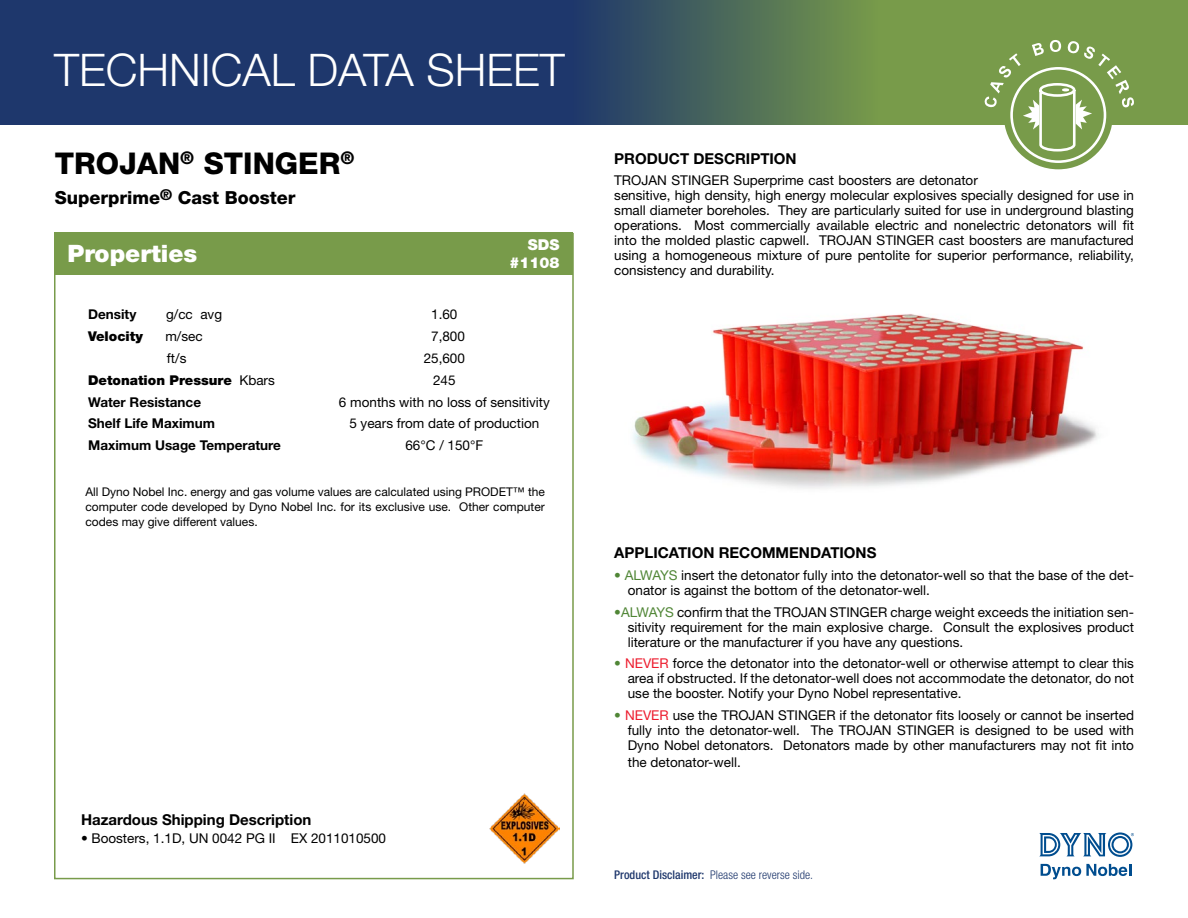
<style>
.page{position:relative;width:1188px;height:918px;background:#fff}
.page>*{position:absolute;margin:0;border:0;box-sizing:border-box;transform-origin:0 0}
.t1{font:300 45px "Helvetica Neue LT Std";color:#fff}
.t2{font:800 30px "Helvetica Neue LT Std";color:#000}
.t3{font:900 24px "Helvetica Neue LT Std";color:#fff}
.t4{font:800 18px "Helvetica Neue LT Std";color:#000}
.t5{font:700 15px "Helvetica Neue LT Std";color:#000}
.t6{font:900 15px/18px "Helvetica Neue LT Std";color:#fff;text-align:right}
.t7{font:13.5px/15px "Helvetica Neue LT Std";color:#000}
.t8{font:700 13.5px "Helvetica Neue LT Std";color:#000}
.t9{font:900 13.5px "Helvetica Neue LT Std";color:#000}
.t10{font:12px/15px "Helvetica Neue LT Std";color:#000;text-align:justify}
.t11{font:300 condensed 12px "Helvetica Neue LT Std";color:#1e376c}
.s1{font-weight:400}
.s2{color:#508636}
.s3{color:#ed1c2e}
.s4{font-weight:500}
</style>
<div class="page">
<svg style="left:1039px;top:832px;width:95px;height:25px"></svg>
<svg style="left:1041px;top:864px;width:90px;height:15px"></svg>
<div style="left:0;top:0;width:1188px;height:124px;background:#1e376c"></div>
<svg style="left:606px;top:0;width:582px;height:124px;background:#618152"></svg>
<svg style="left:984px;top:40px;width:150px;height:129px"></svg>
<div style="left:54px;top:233px;width:519px;height:42px;background:#789b4a"></div>
<img style="left:489px;top:794px;width:71px;height:70px">
<img style="left:633px;top:314px;width:466px;height:175px">
<h1 class="t1" style="left:54px;top:43px;width:512px">TECHNICAL DATA SHEET</h1>
<h2 class="t2" style="left:55px;top:146px;width:301px">TROJAN<sup>®</sup> STINGER<sup>®</sup></h2>
<h3 class="t4" style="left:55px;top:187px;width:242px">Superprime<sup>®</sup> Cast Booster</h3>
<h3 class="t3" style="left:68px;top:240px;width:131px">Properties</h3>
<p class="t6" style="left:509px;top:236px;width:52px">SDS #1108</p>
<p class="t8" style="left:88px;top:306px;width:50px">Density</p>
<p class="t7" style="left:166px;top:307px;width:57px">g/cc avg</p>
<p class="t7" style="left:431px;top:307px;width:28px">1.60</p>
<p class="t9" style="left:88px;top:328px;width:56px">Velocity</p>
<p class="t7" style="left:165px;top:325px;width:39px;line-height:22.5px">m/sec ft/s</p>
<p class="t7" style="left:424px;top:325px;width:43px;line-height:22.5px;text-align:center">7,800<br>25,600</p>
<p class="t9" style="left:88px;top:372px;width:188px">Detonation Pressure <span class="s1">Kbars</span></p>
<p class="t7" style="left:433px;top:373px;width:24px">245</p>
<p class="t8" style="left:88px;top:393px;width:114px">Water Resistance</p>
<p class="t7" style="left:339px;top:394px;width:212px">6 months with no loss of sensitivity</p>
<p class="t8" style="left:88px;top:415px;width:128px">Shelf Life Maximum</p>
<p class="t7" style="left:349px;top:416px;width:192px">5 years from date of production</p>
<p class="t8" style="left:88px;top:437px;width:194px">Maximum Usage Temperature</p>
<p class="t7" style="left:405px;top:437px;width:79px">66°C / 150°F</p>
<p class="t10" style="left:85px;top:484px;width:461px">All Dyno Nobel Inc. energy and gas volume values are calculated using PRODET™ the computer code developed by Dyno Nobel Inc. for its exclusive use. Other computer codes may give different values.</p>
<p class="t5" style="left:81px;top:811px;width:232px">Hazardous Shipping Description</p>
<p class="t7" style="left:81px;top:831px;width:307px">• Boosters, 1.1D, UN 0042 PG II EX 2011010500</p>
<p class="t5" style="left:614px;top:149px;width:184px">PRODUCT DESCRIPTION</p>
<p class="t7" style="left:614px;top:173px;width:521px">TROJAN STINGER Superprime cast boosters are detonator<br>sensitive, high density, high energy molecular explosives specially designed for use in small diameter boreholes. They are particularly suited for use in underground blasting operations. Most commercially available electric and nonelectric detonators will fit into the molded plastic capwell. TROJAN STINGER cast boosters are manufactured using a homogeneous mixture of pure pentolite for superior performance, reliability, consistency and durability.</p>
<p class="t5" style="left:614px;top:543px;width:264px">APPLICATION RECOMMENDATIONS</p>
<p class="t7" style="left:628px;top:567px;width:508px;text-indent:-14px"><span class="s2">• ALWAYS</span> insert the detonator fully into the detonator-well so that the base of the det&shy;onator is against the bottom of the detonator-well.</p>
<p class="t7" style="left:628px;top:604px;width:508px;text-align:justify;text-indent:-14px"><span class="s2">•ALWAYS</span> confirm that the TROJAN STINGER charge weight exceeds the initiation sen&shy;sitivity requirement for the main explosive charge. Consult the explosives product literature or the manufacturer if you have any questions.</p>
<p class="t7" style="left:628px;top:656px;width:508px;text-align:justify;text-indent:-14px"><span class="s2">•</span> <span class="s3">NEVER</span> force the detonator into the detonator-well or otherwise attempt to clear this area if obstructed. If the detonator-well does not accommodate the detonator, do not use the booster. Notify your Dyno Nobel representative.</p>
<p class="t7" style="left:628px;top:708px;width:508px;text-align:justify;text-indent:-14px"><span class="s2">•</span> <span class="s3">NEVER</span> use the TROJAN STINGER if the detonator fits loosely or cannot be inserted fully into the detonator-well. The TROJAN STINGER is designed to be used with Dyno Nobel detonators. Detonators made by other manufacturers may not fit into</p>
<p class="t7" style="left:628px;top:755px;width:115px">the detonator-well.</p>
<p class="t11" style="left:614px;top:868px;width:200px"><span class="s4">Product Disclaimer:</span> Please see reverse side.</p>
</div>
